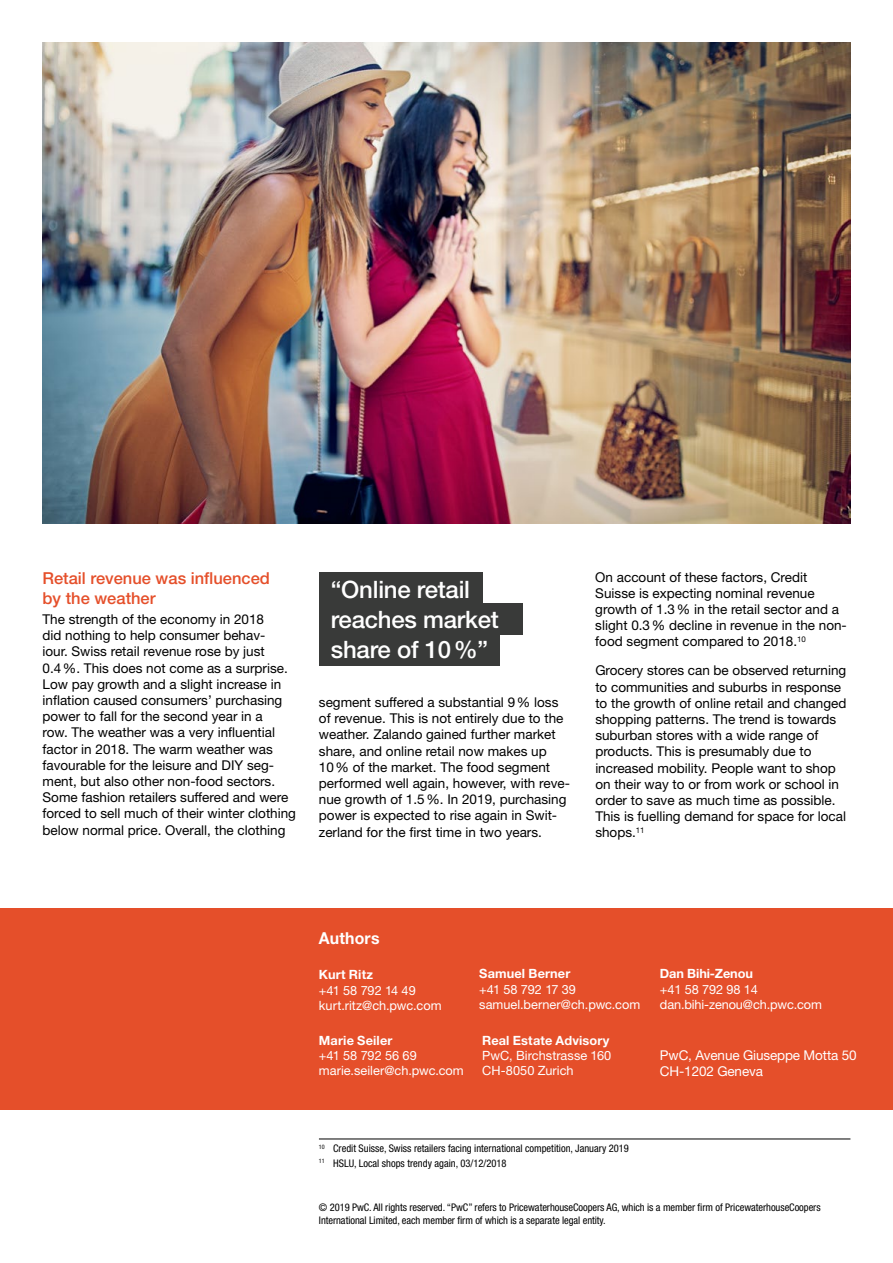
<style>
.page{position:relative;width:893px;height:1263px;background:#fff}
.page>*{position:absolute;margin:0;border:0;box-sizing:border-box;transform-origin:0 0}
.t1{font:500 24px/30px "Helvetica Neue LT Std";letter-spacing:-.01em;color:#fff}
.t2{font:500 16.5px/19.8px "Helvetica Neue LT Std";color:#e54f2a}
.t3{font:700 16.5px "Helvetica Neue LT Std";letter-spacing:.01em;color:#fff;scale:.96 1}
.t4{font:13.5px/16.2px "Helvetica Neue LT Std";color:#000}
.t5{font:13.5px/16.2px "Helvetica Neue LT Std";letter-spacing:-.01em;color:#fff}
.t6{font:12.75px/15.3px "Helvetica Neue LT Std";color:#fff}
.t7{font:700 12.75px "Helvetica Neue LT Std";letter-spacing:.01em;color:#fff}
.t8{font:700 12.75px "Helvetica Neue LT Std";letter-spacing:-.01em;color:#fff}
.t9{font:condensed 10.5px/14.7px "Helvetica Neue LT Std";letter-spacing:-.005em;color:#000}
</style>
<div class="page">
<div style="left:319px;top:572px;width:164px;height:32px;background:#393a39"></div>
<div style="left:319px;top:603px;width:203px;height:32px;background:#393a39"></div>
<div style="left:319px;top:634px;width:181px;height:32px;background:#393a39"></div>
<hr style="left:892px;top:215px;width:1px;height:40px;background:#f69b25">
<hr style="left:319px;top:1138px;width:531px;height:1px;background:#000">
<div style="left:0;top:908px;width:893px;height:202px;background:#e54f2a"></div>
<img style="left:43px;top:43px;width:807px;height:480px">
<p class="t2" style="left:43px;top:568px;width:229px">Retail revenue was influenced by the weather</p>
<p class="t4" style="left:43px;top:611px;width:255px">The strength of the economy in 2018<br>did nothing to help consumer behav-<br>iour. Swiss retail revenue rose by just 0.4%. This does not come as a surprise.<br>Low pay growth and a slight increase in inflation caused consumers’ purchasing power to fall for the second year in a<br>row. The weather was a very influential factor in 2018. The warm weather was favourable for the leisure and DIY seg&shy;ment, but also other non-food sectors.<br>Some fashion retailers suffered and were forced to sell much of their winter clothing below normal price. Overall, the clothing</p>
<h1 class="t1" style="left:331px;top:574px;width:170px">“Online retail reaches market share of 10%”</h1>
<p class="t4" style="left:595px;top:568px;width:253px">On account of these factors, Credit Suisse is expecting nominal revenue growth of 1.3% in the retail sector and a slight 0.3% decline in revenue in the non&shy;food segment compared to 2018.<sup>10</sup></p>
<p class="t4" style="left:595px;top:662px;width:253px">Grocery stores can be observed returning to communities and suburbs in response to the growth of online retail and changed shopping patterns. The trend is towards suburban stores with a wide range of products. This is presumably due to increased mobility. People want to shop on their way to or from work or school in order to save as much time as possible.<br>This is fuelling demand for space for local shops.<sup>11</sup></p>
<p class="t4" style="left:319px;top:694px;width:252px">segment suffered a substantial 9% loss of revenue. This is not entirely due to the weather. Zalando gained further market share, and online retail now makes up 10% of the market. The food segment performed well again, however, with reve&shy;nue growth of 1.5%. In 2019, purchasing power is expected to rise again in Swit&shy;zerland for the first time in two years.</p>
<p class="t3" style="left:319px;top:927px;width:65px">Authors</p>
<p class="t7" style="left:319px;top:967px;width:56px">Kurt Ritz</p>
<p class="t6" style="left:319px;top:982px;width:124px">+41 58 792 14 49 kurt.ritz@ch.pwc.com</p>
<p class="t7" style="left:319px;top:1032px;width:75px">Marie Seiler</p>
<p class="t6" style="left:319px;top:1047px;width:146px">+41 58 792 56 69 marie.seiler@ch.pwc.com</p>
<p class="t7" style="left:479px;top:966px;width:93px">Samuel Berner</p>
<p class="t6" style="left:479px;top:981px;width:163px">+41 58 792 17 39 samuel.berner@ch.pwc.com</p>
<p class="t7" style="left:482px;top:1032px;width:129px">Real Estate Advisory</p>
<p class="t6" style="left:482px;top:1047px;width:131px">PwC, Birchstrasse 160<br>CH-8050 Zurich</p>
<p class="t8" style="left:660px;top:966px;width:95px">Dan Bihi-Zenou</p>
<p class="t6" style="left:660px;top:981px;width:164px">+41 58 792 98 14 dan.bihi-zenou@ch.pwc.com</p>
<p class="t5" style="left:660px;top:1047px;width:198px">PwC, Avenue Giuseppe Motta 50<br>CH-1202 Geneva</p>
<p class="t9" style="left:319px;top:1141px;width:312px"><sup>10</sup> Credit Suisse, Swiss retailers facing international competition, January 2019<br><sup>11</sup> HSLU, Local shops trendy again, 03/12/2018</p>
<p class="t9" style="left:319px;top:1201px;width:503px;line-height:12.6px">© 2019 PwC. All rights reserved. “PwC” refers to PricewaterhouseCoopers AG, which is a member firm of PricewaterhouseCoopers<br>International Limited, each member firm of which is a separate legal entity.</p>
</div>
